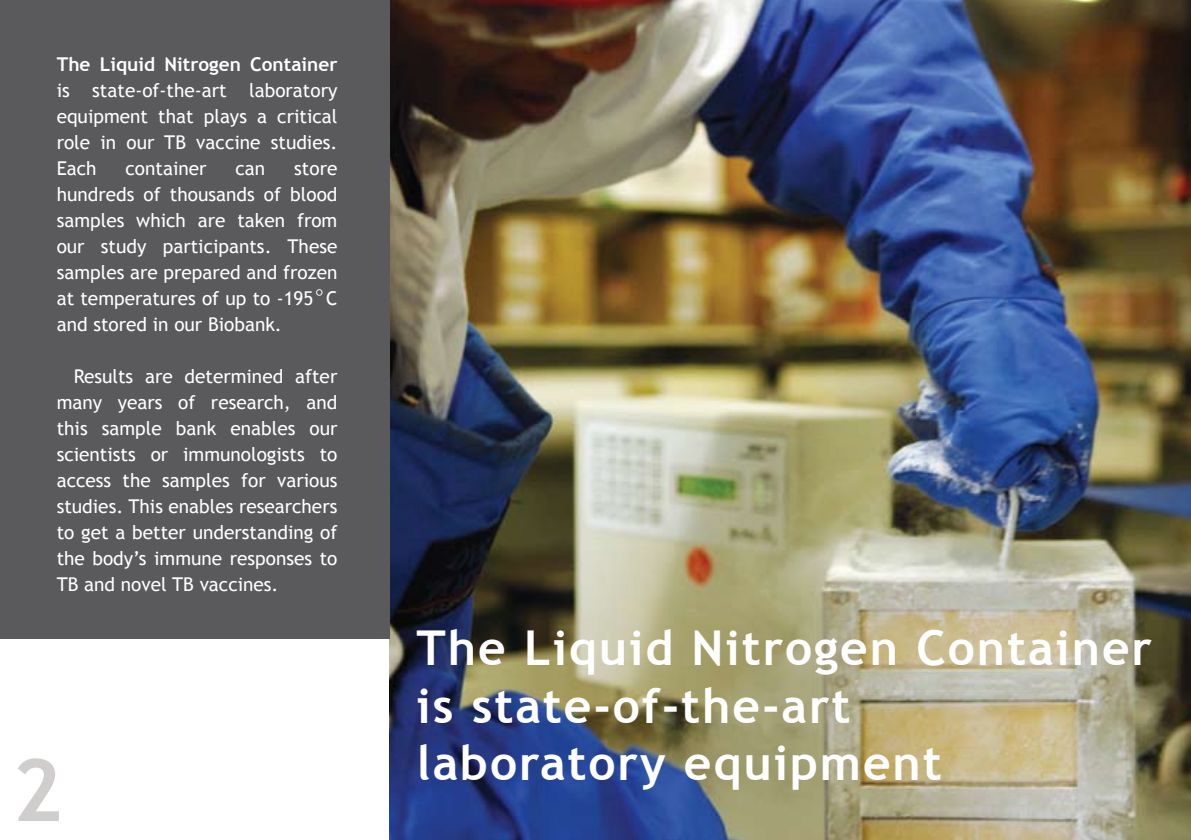
<style>
.page{position:relative;width:1191px;height:840px;background:#fff}
.page>*{position:absolute;margin:0;border:0;box-sizing:border-box;transform-origin:0 0}
.t1{font:700 86px "Trebuchet MS";color:#d0cdcd}
.t2{font:700 48px/57.6px "Trebuchet MS";letter-spacing:.04em;color:#fff}
.t3{font:700 26px "Trebuchet MS";color:#fff}
.t4{font:19px/26px "Trebuchet MS";color:#fff;text-align:justify}
.t5{font:700 19px "Trebuchet MS";color:#fff}
</style>
<div class="page">
<img style="left:389px;top:0;width:802px;height:839px">
<div style="left:0;top:0;width:389px;height:638px;background:#5a595b"></div>
<p class="t5" style="left:57px;top:52px;width:282px">The Liquid Nitrogen Container</p>
<p class="t4" style="left:57px;top:77px;width:282px">is state-of-the-art laboratory equipment that plays a critical role in our TB vaccine studies.<br>Each</p>
<p class="t4" style="left:126px;top:155px;width:83px">container</p>
<p class="t4" style="left:235px;top:155px;width:31px">can</p>
<p class="t4" style="left:57px;top:155px;width:282px;text-indent:237px">store hundreds of thousands of blood samples which are taken from our study participants. These samples are prepared and frozen at temperatures of up to -195 C and stored in our Biobank.</p>
<p class="t4" style="left:57px;top:363px;width:282px;text-indent:17px">Results are determined after many years of research, and this sample bank enables our scientists or immunologists to access the samples for various studies. This enables researchers to get a better understanding of the body’s immune responses to TB and novel TB vaccines.</p>
<h3 class="t3" style="left:315px;top:275px;width:11px">◦</h3>
<h1 class="t1" style="left:12px;top:736px;width:52px">2</h1>
<h2 class="t2" style="left:416px;top:618px;width:737px">The Liquid Nitrogen Container is state-of-the-art<br>laboratory equipment</h2>
</div>
